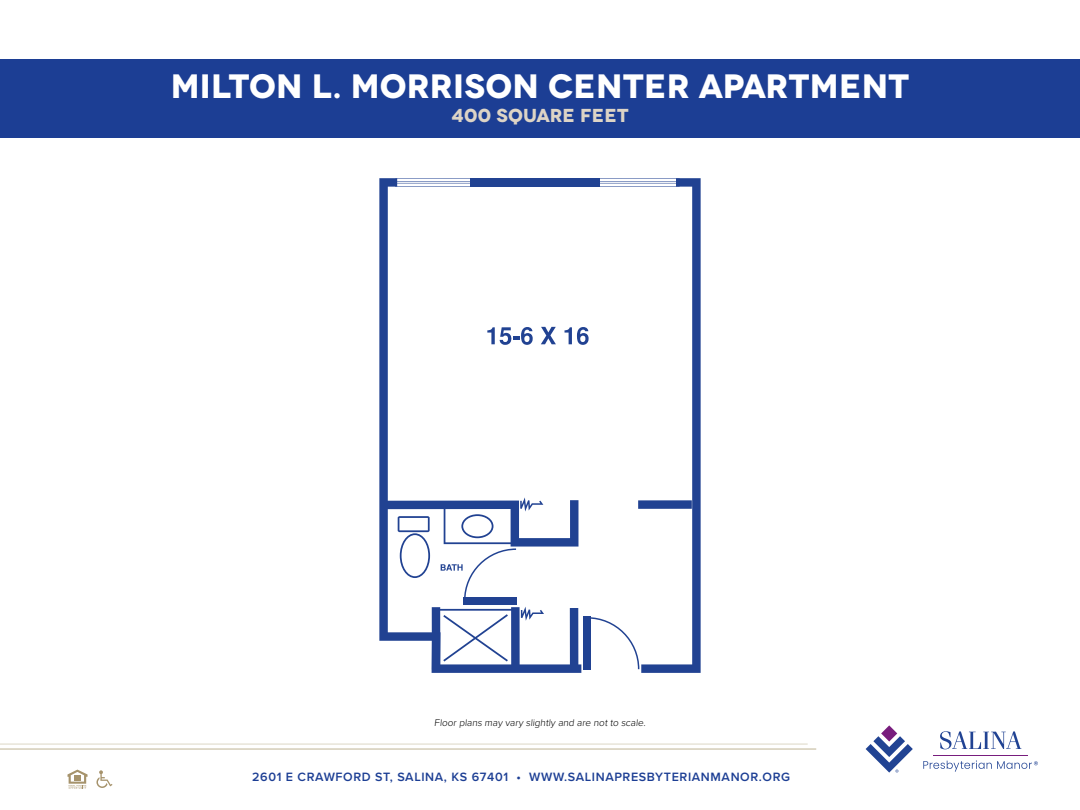
<style>
.page{position:relative;width:1080px;height:810px;background:#fff}
.page>*{position:absolute;margin:0;border:0;box-sizing:border-box;transform-origin:0 0}
.t1{font:700 33.75px "Novecentowide";letter-spacing:.01em;color:#fff}
.t2{font:700 18.75px "Novecentowide";letter-spacing:.01em;color:#ddd4c6}
.t3{font:600 12.5px "Proxima Nova";letter-spacing:.05em;color:#1c3e94}
.t4{font:300 10px "Proxima Nova";color:#000}
</style>
<div class="page">
<div style="left:0;top:59px;width:1080px;height:78px;background:#1c3e94"></div>
<svg style="left:68px;top:770px;width:20px;height:19px"></svg>
<svg style="left:96px;top:770px;width:16px;height:18px"></svg>
<hr style="left:0;top:744px;width:808px;height:1px;background:#a8996e">
<hr style="left:0;top:748px;width:816px;height:2px;background:#a8996e">
<hr style="left:933px;top:755px;width:95px;height:1px;background:#781d7d">
<svg style="left:923px;top:761px;width:115px;height:11px"></svg>
<svg style="left:866px;top:725px;width:47px;height:48px"></svg>
<svg style="left:940px;top:731px;width:81px;height:18px"></svg>
<svg style="left:379px;top:178px;width:6px;height:463px;fill:#214292"></svg>
<svg style="left:385px;top:178px;width:316px;height:494px"></svg>
<div style="left:463px;top:597px;width:53px;height:8px;background:#214292"></div>
<h1 class="t1" style="left:171px;top:65px;width:740px">MILTON L. MORRISON CENTER APARTMENT</h1>
<h2 class="t2" style="left:452px;top:104px;width:178px">400 SQUARE FEET</h2>
<p class="t4" style="left:434px;top:715px;width:215px">Floor plans may vary slightly and are not to scale.</p>
<p class="t3" style="left:252px;top:768px;width:540px">2601 E CRAWFORD ST, SALINA, KS 67401 • WWW.SALINAPRESBYTERIANMANOR.ORG</p>
</div>
